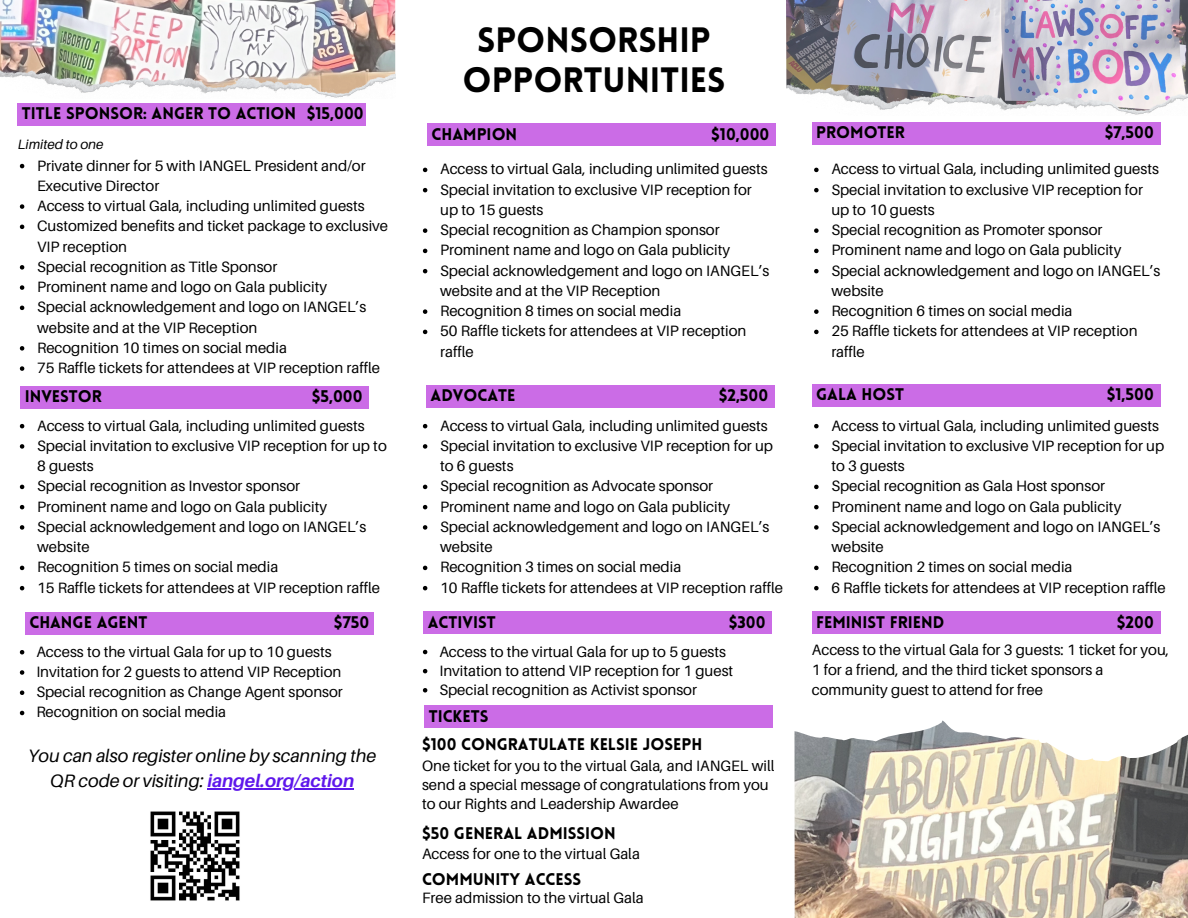
<style>
.page{position:relative;width:1188px;height:918px;background:#fff}
.page>*{position:absolute;margin:0;border:0;box-sizing:border-box;transform-origin:0 0}
.t1{font:900 34.5px/39.3px "Lovelo";color:#000;text-align:center}
.t2{font:italic 18px/24.8px "Aileron";color:#000;text-align:center}
.t3{font:900 16.5px "Lovelo";color:#000}
.t4{font:15px/20.2px "Aileron";color:#000}
.t5{font:italic 13.5px "Aileron";color:#000}
.s1{font-weight:700;color:#5e17eb}
</style>
<div class="page">
<img style="left:0;top:0;width:396px;height:68px">
<img style="left:0;top:68px;width:396px;height:30px">
<div style="left:427px;top:124px;width:349px;height:22px;background:#cb6ce6"></div>
<div style="left:18px;top:103px;width:348px;height:22px;background:#cb6ce6"></div>
<div style="left:21px;top:386px;width:348px;height:23px;background:#cb6ce6"></div>
<div style="left:25px;top:612px;width:349px;height:23px;background:#cb6ce6"></div>
<div style="left:426px;top:385px;width:349px;height:23px;background:#cb6ce6"></div>
<div style="left:424px;top:611px;width:348px;height:23px;background:#cb6ce6"></div>
<div style="left:812px;top:122px;width:349px;height:23px;background:#cb6ce6"></div>
<div style="left:812px;top:384px;width:349px;height:22px;background:#cb6ce6"></div>
<div style="left:424px;top:706px;width:349px;height:22px;background:#cb6ce6"></div>
<img style="left:150px;top:811px;width:90px;height:90px">
<img style="left:786px;top:0;width:402px;height:85px">
<img style="left:786px;top:85px;width:402px;height:30px">
<div style="left:812px;top:611px;width:349px;height:23px;background:#cb6ce6"></div>
<img style="left:794px;top:721px;width:394px;height:197px">
<svg style="left:423px;top:168px;width:4px;height:4px"></svg>
<svg style="left:423px;top:188px;width:4px;height:4px"></svg>
<svg style="left:423px;top:228px;width:4px;height:5px"></svg>
<svg style="left:423px;top:249px;width:4px;height:4px"></svg>
<svg style="left:423px;top:269px;width:4px;height:4px"></svg>
<svg style="left:423px;top:309px;width:4px;height:5px"></svg>
<svg style="left:423px;top:330px;width:4px;height:4px"></svg>
<svg style="left:20px;top:650px;width:4px;height:4px"></svg>
<svg style="left:20px;top:670px;width:4px;height:5px"></svg>
<svg style="left:20px;top:690px;width:4px;height:5px"></svg>
<svg style="left:20px;top:711px;width:4px;height:4px"></svg>
<svg style="left:423px;top:424px;width:4px;height:4px"></svg>
<svg style="left:423px;top:444px;width:4px;height:5px"></svg>
<svg style="left:423px;top:485px;width:4px;height:4px"></svg>
<svg style="left:423px;top:505px;width:4px;height:4px"></svg>
<svg style="left:423px;top:525px;width:4px;height:5px"></svg>
<svg style="left:423px;top:566px;width:4px;height:4px"></svg>
<svg style="left:423px;top:586px;width:4px;height:4px"></svg>
<svg style="left:20px;top:164px;width:4px;height:4px"></svg>
<svg style="left:20px;top:204px;width:4px;height:5px"></svg>
<svg style="left:20px;top:225px;width:4px;height:4px"></svg>
<svg style="left:20px;top:265px;width:4px;height:5px"></svg>
<svg style="left:20px;top:285px;width:4px;height:5px"></svg>
<svg style="left:20px;top:306px;width:4px;height:4px"></svg>
<svg style="left:20px;top:346px;width:4px;height:5px"></svg>
<svg style="left:20px;top:366px;width:4px;height:5px"></svg>
<svg style="left:20px;top:424px;width:4px;height:4px"></svg>
<svg style="left:20px;top:444px;width:4px;height:5px"></svg>
<svg style="left:20px;top:485px;width:4px;height:4px"></svg>
<svg style="left:20px;top:505px;width:4px;height:4px"></svg>
<svg style="left:20px;top:525px;width:4px;height:5px"></svg>
<svg style="left:20px;top:566px;width:4px;height:4px"></svg>
<svg style="left:20px;top:586px;width:4px;height:4px"></svg>
<svg style="left:814px;top:168px;width:5px;height:4px"></svg>
<svg style="left:814px;top:188px;width:5px;height:4px"></svg>
<svg style="left:814px;top:228px;width:5px;height:5px"></svg>
<svg style="left:814px;top:249px;width:5px;height:4px"></svg>
<svg style="left:814px;top:269px;width:5px;height:4px"></svg>
<svg style="left:814px;top:309px;width:5px;height:5px"></svg>
<svg style="left:814px;top:330px;width:5px;height:4px"></svg>
<svg style="left:814px;top:424px;width:5px;height:4px"></svg>
<svg style="left:814px;top:444px;width:5px;height:5px"></svg>
<svg style="left:814px;top:485px;width:5px;height:4px"></svg>
<svg style="left:814px;top:505px;width:5px;height:4px"></svg>
<svg style="left:814px;top:525px;width:5px;height:5px"></svg>
<svg style="left:814px;top:566px;width:5px;height:4px"></svg>
<svg style="left:814px;top:586px;width:5px;height:4px"></svg>
<svg style="left:423px;top:650px;width:4px;height:4px"></svg>
<svg style="left:423px;top:669px;width:4px;height:4px"></svg>
<svg style="left:423px;top:688px;width:4px;height:5px"></svg>
<hr style="left:207px;top:788px;width:147px;height:1px;background:#5e17eb">
<p class="t3" style="left:22px;top:107px;width:343px">TITLE SPONSOR: ANGER TO ACTION $15,000</p>
<p class="t5" style="left:18px;top:136px;width:87px">Limited to one</p>
<p class="t4" style="left:37px;top:155px;width:353px">Private dinner for 5 with IANGEL President and/or Executive Director<br>Access to virtual Gala, including unlimited guests Customized benefits and ticket package to exclusive VIP reception<br>Special recognition as Title Sponsor<br>Prominent name and logo on Gala publicity<br>Special acknowledgement and logo on IANGEL’s website and at the VIP Reception<br>Recognition 10 times on social media<br>75 Raffle tickets for attendees at VIP reception raffle</p>
<p class="t3" style="left:25px;top:390px;width:79px">INVESTOR</p>
<p class="t3" style="left:312px;top:390px;width:52px">$5,000</p>
<p class="t4" style="left:37px;top:415px;width:351px">Access to virtual Gala, including unlimited guests Special invitation to exclusive VIP reception for up to 8 guests<br>Special recognition as Investor sponsor<br>Prominent name and logo on Gala publicity<br>Special acknowledgement and logo on IANGEL’s website<br>Recognition 5 times on social media<br>15 Raffle tickets for attendees at VIP reception raffle</p>
<p class="t3" style="left:29px;top:616px;width:120px">CHANGE AGENT</p>
<p class="t3" style="left:334px;top:615px;width:37px">$750</p>
<p class="t4" style="left:36px;top:641px;width:308px">Access to the virtual Gala for up to 10 guests Invitation for 2 guests to attend VIP Reception Special recognition as Change Agent sponsor Recognition on social media</p>
<p class="t2" style="left:28px;top:743px;width:350px">You can also register online by scanning the<br>QR code or visiting: <span class="s1">iangel.org/action</span></p>
<h1 class="t1" style="left:463px;top:24px;width:264px">SPONSORSHIP<br>OPPORTUNITIES</h1>
<p class="t3" style="left:432px;top:127px;width:87px">CHAMPION</p>
<p class="t3" style="left:711px;top:127px;width:60px">$10,000</p>
<p class="t4" style="left:440px;top:159px;width:331px">Access to virtual Gala, including unlimited guests Special invitation to exclusive VIP reception for up to 15 guests<br>Special recognition as Champion sponsor Prominent name and logo on Gala publicity Special acknowledgement and logo on IANGEL’s website and at the VIP Reception<br>Recognition 8 times on social media<br>50 Raffle tickets for attendees at VIP reception raffle</p>
<p class="t3" style="left:431px;top:389px;width:86px">ADVOCATE</p>
<p class="t3" style="left:719px;top:389px;width:51px">$2,500</p>
<p class="t4" style="left:440px;top:415px;width:345px">Access to virtual Gala, including unlimited guests Special invitation to exclusive VIP reception for up to 6 guests<br>Special recognition as Advocate sponsor Prominent name and logo on Gala publicity Special acknowledgement and logo on IANGEL’s website<br>Recognition 3 times on social media<br>10 Raffle tickets for attendees at VIP reception raffle</p>
<p class="t3" style="left:428px;top:615px;width:69px">ACTIVIST</p>
<p class="t3" style="left:729px;top:615px;width:38px">$300</p>
<p class="t4" style="left:439px;top:641px;width:295px;line-height:19.2px">Access to the virtual Gala for up to 5 guests<br>Invitation to attend VIP reception for 1 guest<br>Special recognition as Activist sponsor</p>
<p class="t3" style="left:422px;top:738px;width:282px">$100 CONGRATULATE KELSIE JOSEPH</p>
<p class="t3" style="left:429px;top:709px;width:61px">TICKETS</p>
<p class="t4" style="left:422px;top:756px;width:354px;line-height:19.2px">One ticket for you to the virtual Gala, and IANGEL will send a special message of congratulations from you to our Rights and Leadership Awardee</p>
<p class="t3" style="left:422px;top:827px;width:195px">$50 GENERAL ADMISSION</p>
<p class="t4" style="left:422px;top:844px;width:219px">Access for one to the virtual Gala</p>
<p class="t4" style="left:422px;top:888px;width:223px">Free admission to the virtual Gala</p>
<p class="t3" style="left:422px;top:872px;width:161px">COMMUNITY ACCESS</p>
<p class="t3" style="left:816px;top:126px;width:90px">PROMOTER</p>
<p class="t3" style="left:1105px;top:126px;width:51px">$7,500</p>
<p class="t4" style="left:831px;top:159px;width:331px">Access to virtual Gala, including unlimited guests Special invitation to exclusive VIP reception for up to 10 guests<br>Special recognition as Promoter sponsor Prominent name and logo on Gala publicity Special acknowledgement and logo on IANGEL’s website<br>Recognition 6 times on social media<br>25 Raffle tickets for attendees at VIP reception raffle</p>
<p class="t3" style="left:816px;top:388px;width:90px">GALA HOST</p>
<p class="t3" style="left:1107px;top:388px;width:49px">$1,500</p>
<p class="t4" style="left:831px;top:415px;width:336px">Access to virtual Gala, including unlimited guests Special invitation to exclusive VIP reception for up to 3 guests<br>Special recognition as Gala Host sponsor Prominent name and logo on Gala publicity Special acknowledgement and logo on IANGEL’s website<br>Recognition 2 times on social media<br>6 Raffle tickets for attendees at VIP reception raffle</p>
<p class="t3" style="left:816px;top:615px;width:130px">FEMINIST FRIEND</p>
<p class="t3" style="left:1117px;top:615px;width:39px">$200</p>
<p class="t4" style="left:812px;top:639px;width:359px">Access to the virtual Gala for 3 guests: 1 ticket for you,<br>1 for a friend, and the third ticket sponsors a community guest to attend for free</p>
</div>
